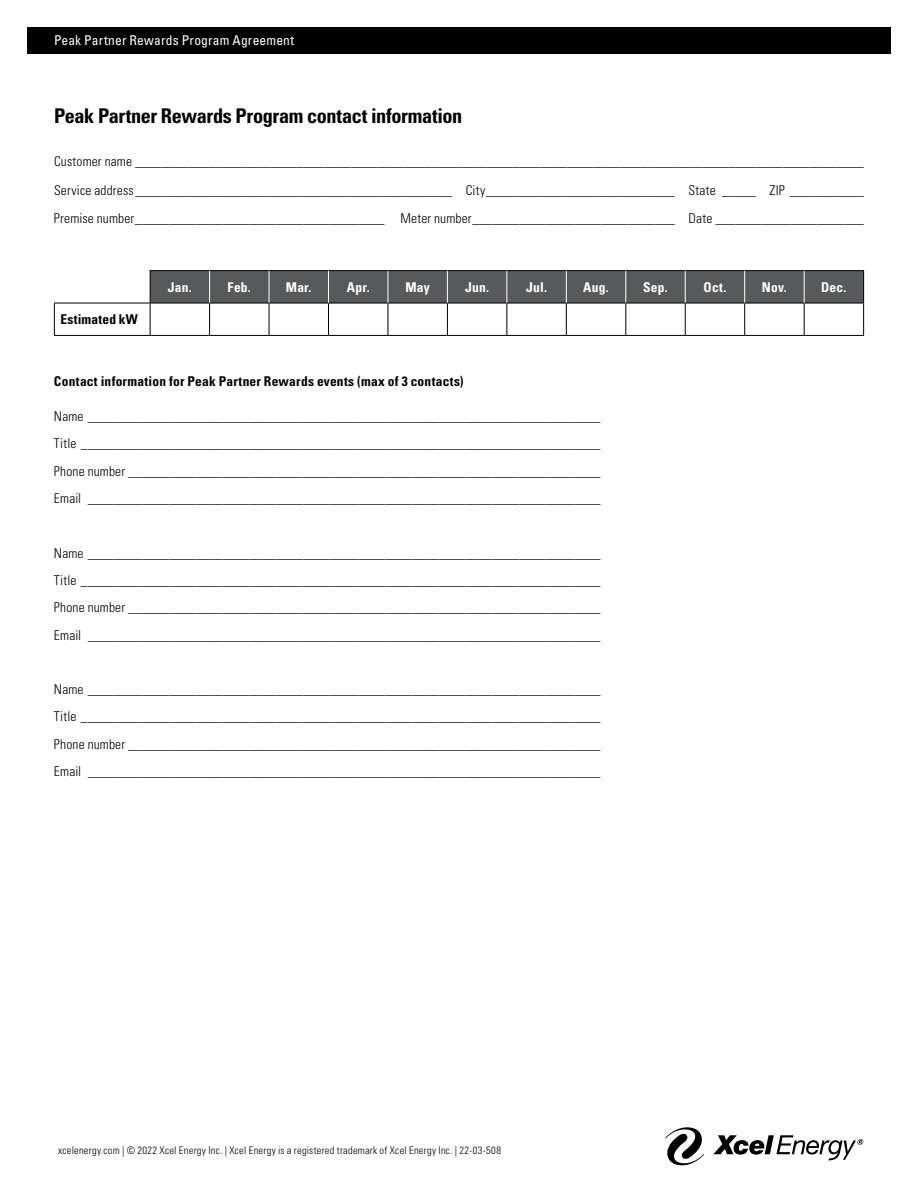
<style>
.page{position:relative;width:918px;height:1188px;background:#fff}
.page>*{position:absolute;margin:0;border:0;box-sizing:border-box;transform-origin:0 0}
.t1{font:700 condensed 20.25px "Univers LT Std";letter-spacing:-.02em;color:#000}
.t2{font:300 condensed 13.5px/27.3px "Univers LT Std";letter-spacing:.01em;color:#000;text-align:justify}
.t3{font:700 condensed 13.5px "Univers LT Std";letter-spacing:.015em;color:#000}
.t4{font:700 condensed 13.5px "Univers LT Std";letter-spacing:.015em;color:#fff}
.t5{font:condensed 13.5px "Univers LT Std";letter-spacing:.01em;color:#fff}
.t6{font:300 condensed 10.5px "Univers LT Std";letter-spacing:.025em;color:#000}
</style>
<div class="page">
<div style="left:27px;top:27px;width:864px;height:27px;background:#000"></div>
<svg style="left:665px;top:1127px;width:39px;height:39px"></svg>
<svg style="left:713px;top:1135px;width:150px;height:25px"></svg>
<svg style="left:151px;top:271px;width:712px;height:32px;background:#565759"></svg>
<hr style="left:150px;top:270px;width:60px;height:1px;background:#000">
<hr style="left:150px;top:271px;width:1px;height:32px;background:#000">
<hr style="left:210px;top:270px;width:59px;height:1px;background:#000">
<hr style="left:269px;top:270px;width:59px;height:1px;background:#000">
<hr style="left:328px;top:270px;width:60px;height:1px;background:#000">
<hr style="left:388px;top:270px;width:59px;height:1px;background:#000">
<hr style="left:447px;top:270px;width:60px;height:1px;background:#000">
<hr style="left:507px;top:270px;width:59px;height:1px;background:#000">
<hr style="left:566px;top:270px;width:60px;height:1px;background:#000">
<hr style="left:626px;top:270px;width:59px;height:1px;background:#000">
<hr style="left:685px;top:270px;width:60px;height:1px;background:#000">
<hr style="left:745px;top:270px;width:59px;height:1px;background:#000">
<hr style="left:804px;top:270px;width:60px;height:1px;background:#000">
<hr style="left:863px;top:271px;width:1px;height:32px;background:#000">
<hr style="left:54px;top:303px;width:96px;height:1px;background:#000">
<hr style="left:54px;top:303px;width:1px;height:32px;background:#000">
<hr style="left:150px;top:303px;width:60px;height:1px;background:#000">
<hr style="left:150px;top:303px;width:1px;height:32px;background:#000">
<hr style="left:210px;top:303px;width:59px;height:1px;background:#000">
<hr style="left:209px;top:303px;width:1px;height:32px;background:#000">
<hr style="left:269px;top:303px;width:59px;height:1px;background:#000">
<hr style="left:269px;top:303px;width:1px;height:32px;background:#000">
<hr style="left:328px;top:303px;width:60px;height:1px;background:#000">
<hr style="left:328px;top:303px;width:1px;height:32px;background:#000">
<hr style="left:388px;top:303px;width:59px;height:1px;background:#000">
<hr style="left:388px;top:303px;width:1px;height:32px;background:#000">
<hr style="left:447px;top:303px;width:60px;height:1px;background:#000">
<hr style="left:447px;top:303px;width:1px;height:32px;background:#000">
<hr style="left:507px;top:303px;width:59px;height:1px;background:#000">
<hr style="left:506px;top:303px;width:1px;height:32px;background:#000">
<hr style="left:566px;top:303px;width:60px;height:1px;background:#000">
<hr style="left:566px;top:303px;width:1px;height:32px;background:#000">
<hr style="left:626px;top:303px;width:59px;height:1px;background:#000">
<hr style="left:625px;top:303px;width:1px;height:32px;background:#000">
<hr style="left:685px;top:303px;width:60px;height:1px;background:#000">
<hr style="left:685px;top:303px;width:1px;height:32px;background:#000">
<hr style="left:745px;top:303px;width:59px;height:1px;background:#000">
<hr style="left:744px;top:303px;width:1px;height:32px;background:#000">
<hr style="left:804px;top:303px;width:60px;height:1px;background:#000">
<hr style="left:804px;top:303px;width:1px;height:32px;background:#000">
<hr style="left:863px;top:303px;width:1px;height:32px;background:#000">
<hr style="left:54px;top:335px;width:96px;height:1px;background:#000">
<hr style="left:150px;top:335px;width:60px;height:1px;background:#000">
<hr style="left:210px;top:335px;width:59px;height:1px;background:#000">
<hr style="left:269px;top:335px;width:59px;height:1px;background:#000">
<hr style="left:328px;top:335px;width:60px;height:1px;background:#000">
<hr style="left:388px;top:335px;width:59px;height:1px;background:#000">
<hr style="left:447px;top:335px;width:60px;height:1px;background:#000">
<hr style="left:507px;top:335px;width:59px;height:1px;background:#000">
<hr style="left:566px;top:335px;width:60px;height:1px;background:#000">
<hr style="left:626px;top:335px;width:59px;height:1px;background:#000">
<hr style="left:685px;top:335px;width:60px;height:1px;background:#000">
<hr style="left:745px;top:335px;width:59px;height:1px;background:#000">
<hr style="left:804px;top:335px;width:60px;height:1px;background:#000">
<hr style="left:209px;top:271px;width:1px;height:32px;background:#fff">
<hr style="left:269px;top:271px;width:1px;height:32px;background:#fff">
<hr style="left:328px;top:271px;width:1px;height:32px;background:#fff">
<hr style="left:388px;top:271px;width:1px;height:32px;background:#fff">
<hr style="left:447px;top:271px;width:1px;height:32px;background:#fff">
<hr style="left:506px;top:271px;width:1px;height:32px;background:#fff">
<hr style="left:566px;top:271px;width:1px;height:32px;background:#fff">
<hr style="left:625px;top:271px;width:1px;height:32px;background:#fff">
<hr style="left:685px;top:271px;width:1px;height:32px;background:#fff">
<hr style="left:744px;top:271px;width:1px;height:32px;background:#fff">
<hr style="left:804px;top:271px;width:1px;height:32px;background:#fff">
<p class="t5" style="left:54px;top:32px;width:242px">Peak Partner Rewards Program Agreement</p>
<h1 class="t1" style="left:54px;top:103px;width:410px">Peak Partner Rewards Program contact information</h1>
<p class="t2" style="left:54px;top:147px;width:812px;line-height:28.7px">Customer name ____________________________________________________________________________________________________________ Service address_______________________________________________ City____________________________ State _____ ZIP ___________ Premise number_____________________________________ Meter number______________________________ Date ______________________</p>
<p class="t3" style="left:60px;top:311px;width:79px">Estimated kW</p>
<p class="t4" style="left:168px;top:279px;width:25px">Jan.</p>
<p class="t4" style="left:228px;top:279px;width:25px">Feb.</p>
<p class="t4" style="left:286px;top:279px;width:27px">Mar.</p>
<p class="t4" style="left:347px;top:279px;width:24px">Apr.</p>
<p class="t4" style="left:406px;top:279px;width:26px">May</p>
<p class="t4" style="left:465px;top:279px;width:25px">Jun.</p>
<p class="t4" style="left:526px;top:279px;width:22px">Jul.</p>
<p class="t4" style="left:583px;top:279px;width:27px">Aug.</p>
<p class="t4" style="left:643px;top:279px;width:26px">Sep.</p>
<p class="t4" style="left:704px;top:279px;width:24px">Oct.</p>
<p class="t4" style="left:762px;top:279px;width:26px">Nov.</p>
<p class="t4" style="left:821px;top:279px;width:27px">Dec.</p>
<p class="t3" style="left:54px;top:373px;width:411px">Contact information for Peak Partner Rewards events (max of 3 contacts)</p>
<p class="t2" style="left:54px;top:403px;width:548px">Name ____________________________________________________________________________ Title _____________________________________________________________________________ Phone number ______________________________________________________________________ Email ____________________________________________________________________________</p>
<p class="t2" style="left:54px;top:539px;width:548px">Name ____________________________________________________________________________ Title _____________________________________________________________________________ Phone number ______________________________________________________________________ Email ____________________________________________________________________________</p>
<p class="t2" style="left:54px;top:676px;width:548px">Name ____________________________________________________________________________ Title _____________________________________________________________________________ Phone number ______________________________________________________________________ Email ____________________________________________________________________________</p>
<p class="t6" style="left:58px;top:1144px;width:444px">xcelenergy.com | © 2022 Xcel Energy Inc. | Xcel Energy is a registered trademark of Xcel Energy Inc. | 22-03-508</p>
</div>
